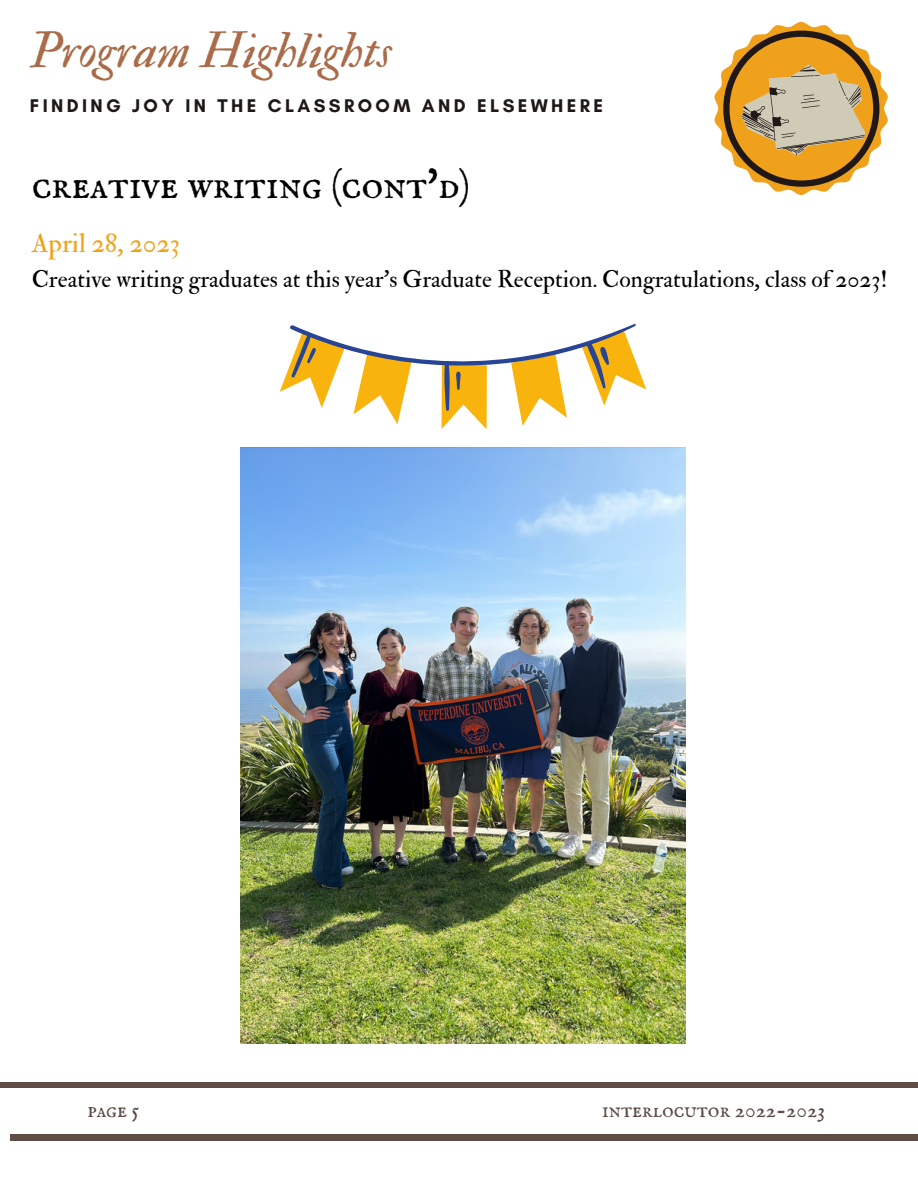
<style>
.page{position:relative;width:918px;height:1188px;background:#fff}
.page>*{position:absolute;margin:0;border:0;box-sizing:border-box;transform-origin:0 0}
.t1{font:49.65px "IM FELL Double Pica Italic";color:#a96b48}
.t2{font:40.95px "IM FELL English SC";color:#000}
.t3{font:26.7px "IM FELL Double Pica Roman";color:#efa11c}
.t4{font:23.7px "IM FELL Double Pica Roman";color:#000}
.t5{font:21.75px "IM FELL English SC";color:#5d4d46}
.t6{font:700 18.75px "Glacial Indifference";letter-spacing:.18em;color:#1f1816}
</style>
<div class="page">
<div style="left:0;top:1082px;width:918px;height:6px;background:#5d4d46"></div>
<div style="left:10px;top:1135px;width:908px;height:6px;background:#5d4d46"></div>
<svg style="left:714px;top:22px;width:174px;height:173px"></svg>
<img style="left:240px;top:448px;width:446px;height:596px">
<svg style="left:280px;top:324px;width:366px;height:105px"></svg>
<p class="t1" style="left:30px;top:20px;width:363px">Program Highlights</p>
<p class="t6" style="left:30px;top:94px;width:575px">FINDING JOY IN THE CLASSROOM AND ELSEWHERE</p>
<p class="t2" style="left:32px;top:161px;width:440px">creative writing (cont'd)</p>
<p class="t3" style="left:32px;top:227px;width:150px">April 28, 2023</p>
<p class="t4" style="left:32px;top:265px;width:857px">Creative writing graduates at this year's Graduate Reception. Congratulations, class of 2023!</p>
<p class="t5" style="left:87px;top:1098px;width:54px">page 5</p>
<p class="t5" style="left:602px;top:1098px;width:225px">interlocutor 2022-2023</p>
</div>
